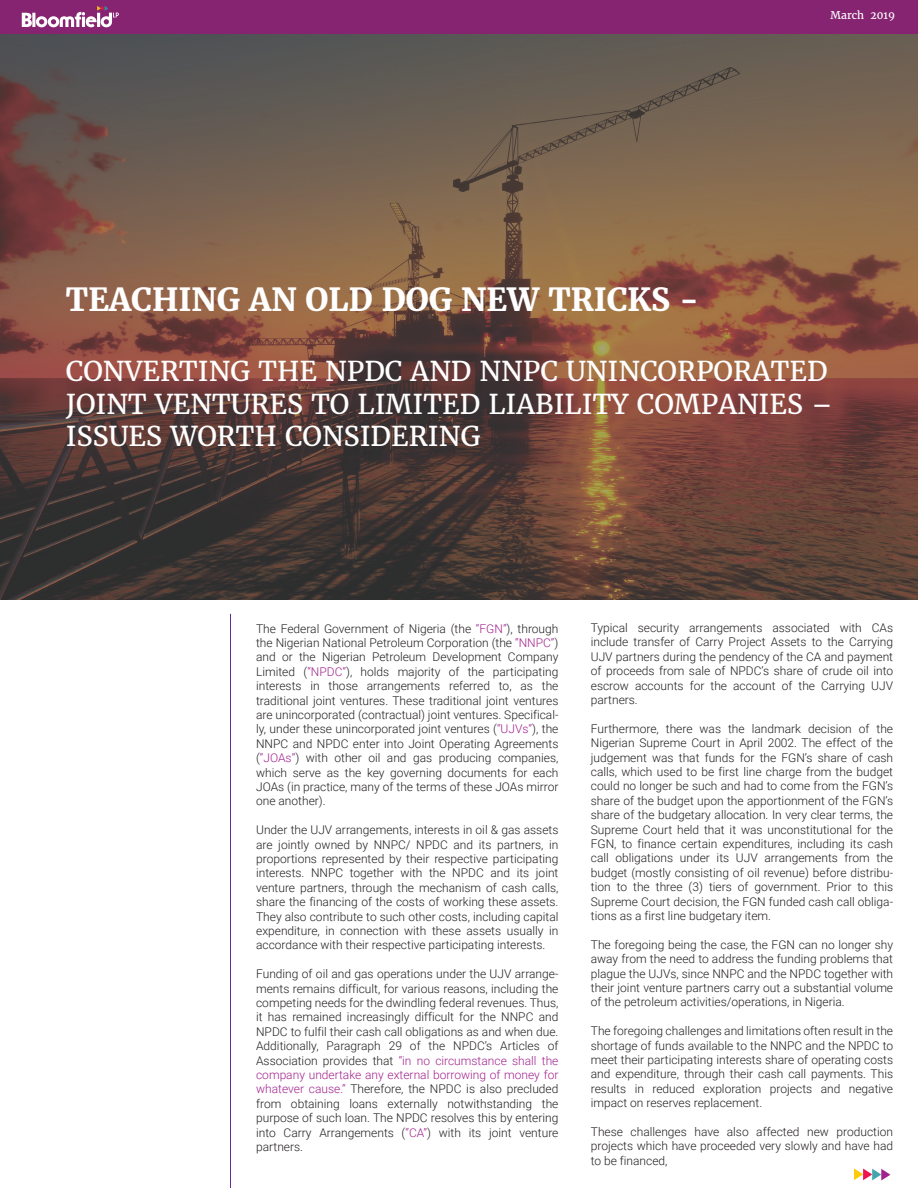
<style>
.page{position:relative;width:918px;height:1188px;background:#fff}
.page>*{position:absolute;margin:0;border:0;box-sizing:border-box;transform-origin:0 0}
.t1{font:700 31.5px "Merriweather";color:#fff}
.t2{font:27px/32.4px "Merriweather";color:#fff}
.t3{font:300 12px/14.4px "Roboto";color:#231f20;text-align:justify}
.t4{font:10.5px "Merriweather";color:#fff}
.s1{color:#a2238e}
</style>
<div class="page">
<svg style="left:0;top:33px;width:918px;height:567px;background:#6d5042"></svg>
<hr style="left:230px;top:614px;width:1px;height:574px;background:#652d91">
<svg style="left:854px;top:1168px;width:36px;height:12px"></svg>
<div style="left:0;top:0;width:918px;height:33px;background:#862472"></div>
<svg style="left:22px;top:6px;width:97px;height:21px"></svg>
<h1 class="t1" style="left:66px;top:280px;width:635px">TEACHING AN OLD DOG NEW TRICKS -</h1>
<p class="t4" style="left:831px;top:9px;width:66px">March 2019</p>
<h2 class="t2" style="left:66px;top:356px;width:768px">CONVERTING THE NPDC AND NNPC UNINCORPORATED<br>JOINT VENTURES TO LIMITED LIABILITY COMPANIES –<br>ISSUES WORTH CONSIDERING</h2>
<p class="t3" style="left:256px;top:621px;width:304px">The Federal Government of Nigeria (the <span class="s1">“FGN”</span>), through the Nigerian National Petroleum Corporation (the <span class="s1">“NNPC”</span>) and or the Nigerian Petroleum Development Company Limited (<span class="s1">“NPDC”</span>), holds majority of the participating interests in those arrangements referred to, as the traditional joint ventures. These traditional joint ventures are unincorporated (contractual) joint ventures. Specifical&shy;ly, under these unincorporated joint ventures (<span class="s1">“UJVs”</span>), the NNPC and NPDC enter into Joint Operating Agreements (<span class="s1">“JOAs”</span>) with other oil and gas producing companies, which serve as the key governing documents for each JOAs (in practice, many of the terms of these JOAs mirror one another).</p>
<p class="t3" style="left:256px;top:822px;width:304px">Under the UJV arrangements, interests in oil &amp; gas assets are jointly owned by NNPC/ NPDC and its partners, in proportions represented by their respective participating interests. NNPC together with the NPDC and its joint venture partners, through the mechanism of cash calls, share the financing of the costs of working these assets.<br>They also contribute to such other costs, including capital expenditure, in connection with these assets usually in accordance with their respective participating interests.</p>
<p class="t3" style="left:256px;top:966px;width:304px">Funding of oil and gas operations under the UJV arrange&shy;ments remains difficult, for various reasons, including the competing needs for the dwindling federal revenues. Thus, it has remained increasingly difficult for the NNPC and NPDC to fulfil their cash call obligations as and when due.<br>Additionally, Paragraph 29 of the NPDC’s Articles of Association provides that <span class="s1">“in no circumstance shall the company undertake any external borrowing of money for whatever cause.”</span> Therefore, the NPDC is also precluded from obtaining loans externally notwithstanding the purpose of such loan. The NPDC resolves this by entering into Carry Arrangements (<span class="s1">“CA”</span>) with its joint venture partners.</p>
<p class="t3" style="left:591px;top:620px;width:304px">Typical security arrangements associated with CAs include transfer of Carry Project Assets to the Carrying UJV partners during the pendency of the CA and payment of proceeds from sale of NPDC’s share of crude oil into escrow accounts for the account of the Carrying UJV partners.</p>
<p class="t3" style="left:591px;top:721px;width:304px">Furthermore, there was the landmark decision of the Nigerian Supreme Court in April 2002. The effect of the judgement was that funds for the FGN’s share of cash calls, which used to be first line charge from the budget could no longer be such and had to come from the FGN’s share of the budget upon the apportionment of the FGN’s share of the budgetary allocation. In very clear terms, the Supreme Court held that it was unconstitutional for the FGN, to finance certain expenditures, including its cash call obligations under its UJV arrangements from the budget (mostly consisting of oil revenue) before distribu&shy;tion to the three (3) tiers of government. Prior to this Supreme Court decision, the FGN funded cash call obliga&shy;tions as a first line budgetary item.</p>
<p class="t3" style="left:591px;top:937px;width:304px">The foregoing being the case, the FGN can no longer shy away from the need to address the funding problems that plague the UJVs, since NNPC and the NPDC together with their joint venture partners carry out a substantial volume of the petroleum activities/operations, in Nigeria.</p>
<p class="t3" style="left:591px;top:1023px;width:304px">The foregoing challenges and limitations often result in the shortage of funds available to the NNPC and the NPDC to meet their participating interests share of operating costs and expenditure, through their cash call payments. This results in reduced exploration projects and negative impact on reserves replacement.</p>
<p class="t3" style="left:591px;top:1124px;width:304px">These challenges have also affected new production projects which have proceeded very slowly and have had to be financed,</p>
</div>
